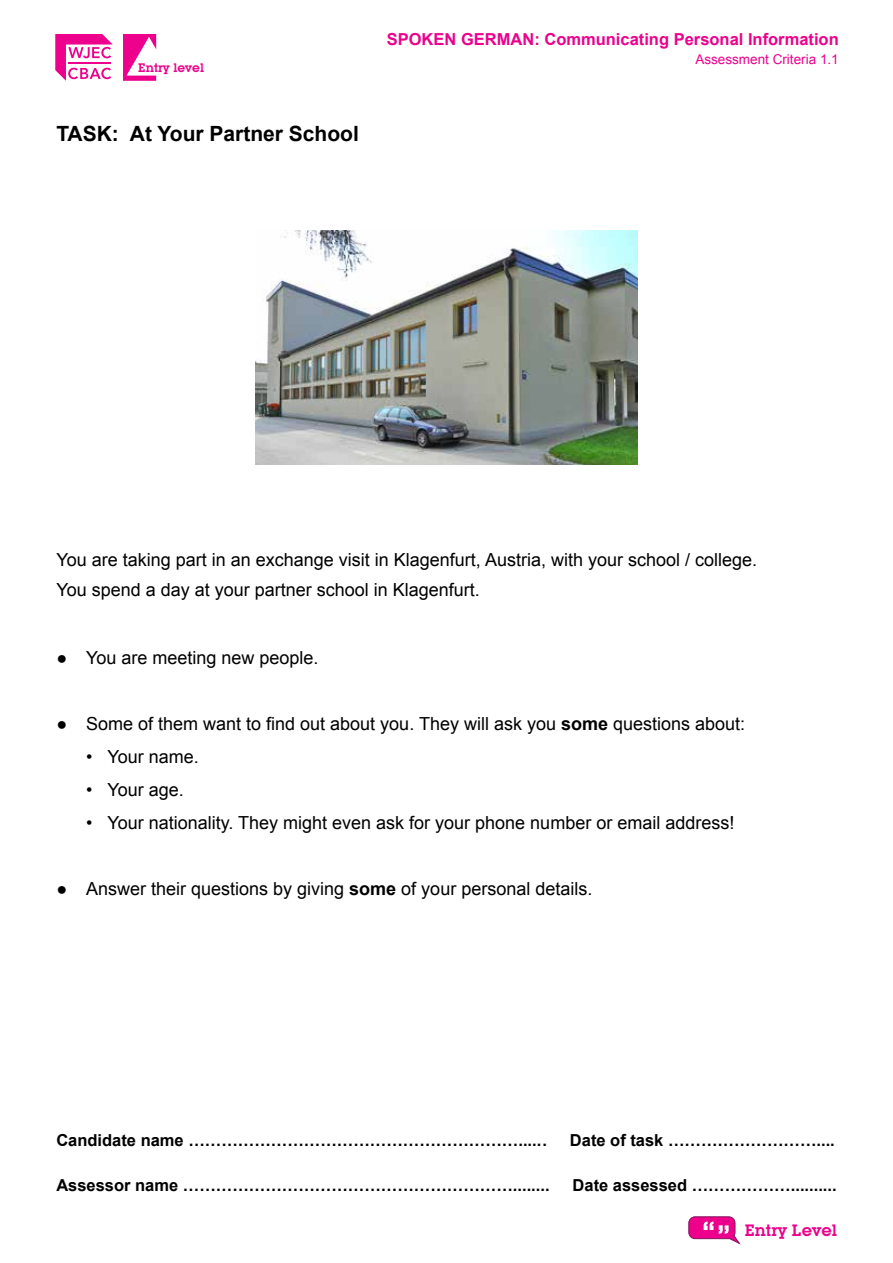
<style>
.page{position:relative;width:893px;height:1263px;background:#fff}
.page>*{position:absolute;margin:0;border:0;box-sizing:border-box;transform-origin:0 0}
.t1{font:700 21px "Arial";color:#000}
.t2{font:18px/30px "Arial";color:#000}
.t3{font:700 16.5px "Arial";color:#000}
.t4{font:700 16.5px "Arial";color:#ec008c}
.t5{font:16.2px "Lubalin Graph IT Cby BT Demi HAT";color:#ec008c}
.t6{font:13.5px "Arial";color:#ec008c}
.t7{font:12.15px "Lubalin Graph IT Cby BT Demi HAT";color:#ec008c}
.s1{font-weight:700}
</style>
<div class="page">
<svg style="left:123px;top:34px;width:33px;height:47px"></svg>
<svg style="left:55px;top:34px;width:58px;height:47px"></svg>
<svg style="left:689px;top:1216px;width:51px;height:28px"></svg>
<img style="left:255px;top:231px;width:383px;height:234px">
<p class="t7" style="left:138px;top:60px;width:67px">Entry level</p>
<p class="t1" style="left:56px;top:119px;width:304px">TASK: At Your Partner School</p>
<p class="t4" style="left:387px;top:28px;width:453px">SPOKEN GERMAN: Communicating Personal Information</p>
<p class="t6" style="left:695px;top:50px;width:145px">Assessment Criteria 1.1</p>
<p class="t2" style="left:56px;top:545px;width:702px">You are taking part in an exchange visit in Klagenfurt, Austria, with your school / college.<br>You spend a day at your partner school in Klagenfurt.</p>
<p class="t2" style="left:56px;top:643px;width:264px">● You are meeting new people.</p>
<p class="t2" style="left:56px;top:709px;width:690px">● Some of them want to find out about you. They will ask you <span class="s1">some</span> questions about:</p>
<p class="t2" style="left:86px;top:742px;width:114px">• Your name.</p>
<p class="t2" style="left:86px;top:775px;width:99px">• Your age.</p>
<p class="t2" style="left:86px;top:808px;width:650px">• Your nationality. They might even ask for your phone number or email address!</p>
<p class="t2" style="left:56px;top:874px;width:538px">● Answer their questions by giving <span class="s1">some</span> of your personal details.</p>
<p class="t3" style="left:56px;top:1129px;width:492px">Candidate name ……………………………………………………......</p>
<p class="t3" style="left:570px;top:1129px;width:266px">Date of task ………………………....</p>
<p class="t3" style="left:56px;top:1174px;width:495px">Assessor name ……………………………………………………........</p>
<p class="t3" style="left:573px;top:1174px;width:266px">Date assessed ………………..........</p>
<p class="t5" style="left:745px;top:1220px;width:94px">Entry Level</p>
</div>
